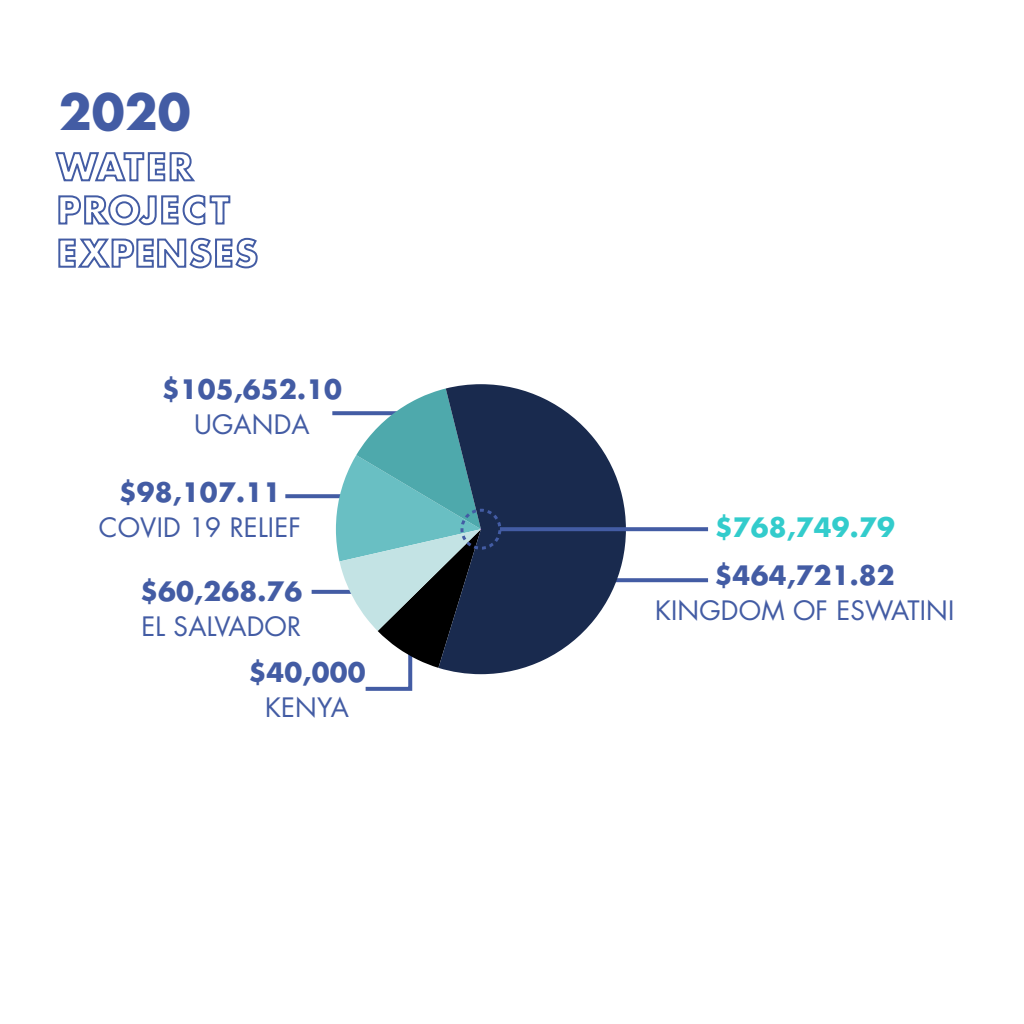
<style>
.page{position:relative;width:1024px;height:1024px;background:#fff}
.page>*{position:absolute;margin:0;border:0;box-sizing:border-box;transform-origin:0 0}
.t1{font:700 48px "Futura LT";color:#435ca4}
.t2{font:26px "Futura LT";letter-spacing:.005em;color:#435ca4}
.t3{font:700 26px "Futura LT";letter-spacing:.005em;color:#435ca4}
.t4{font:700 26px "Futura LT";letter-spacing:.005em;color:#3cc}
</style>
<div class="page">
<svg style="left:55px;top:152px;width:140px;height:30px"></svg>
<svg style="left:58px;top:194px;width:173px;height:32px"></svg>
<svg style="left:58px;top:237px;width:200px;height:32px"></svg>
<svg style="left:285px;top:494px;width:51px;height:4px"></svg>
<svg style="left:332px;top:411px;width:4px;height:4px"></svg>
<svg style="left:626px;top:578px;width:82px;height:4px"></svg>
<svg style="left:312px;top:590px;width:24px;height:4px"></svg>
<svg style="left:448px;top:384px;width:178px;height:289px;fill:#192a4e"></svg>
<svg style="left:502px;top:527px;width:206px;height:4px"></svg>
<svg style="left:336px;top:388px;width:166px;height:303px"></svg>
<h1 class="t1" style="left:59px;top:80px;width:133px">2020</h1>
<p class="t3" style="left:162px;top:372px;width:182px">$105,652.10</p>
<p class="t2" style="left:194px;top:408px;width:117px">UGANDA</p>
<p class="t3" style="left:119px;top:474px;width:164px">$98,107.11</p>
<p class="t2" style="left:99px;top:511px;width:203px">COVID 19 RELIEF</p>
<p class="t3" style="left:140px;top:573px;width:164px">$60,268.76</p>
<p class="t2" style="left:141px;top:610px;width:161px">EL SALVADOR</p>
<p class="t3" style="left:249px;top:655px;width:119px">$40,000</p>
<p class="t2" style="left:265px;top:691px;width:85px">KENYA</p>
<p class="t4" style="left:715px;top:510px;width:182px">$768,749.79</p>
<p class="t3" style="left:715px;top:558px;width:182px">$464,721.82</p>
<p class="t2" style="left:655px;top:594px;width:301px">KINGDOM OF ESWATINI</p>
</div>
